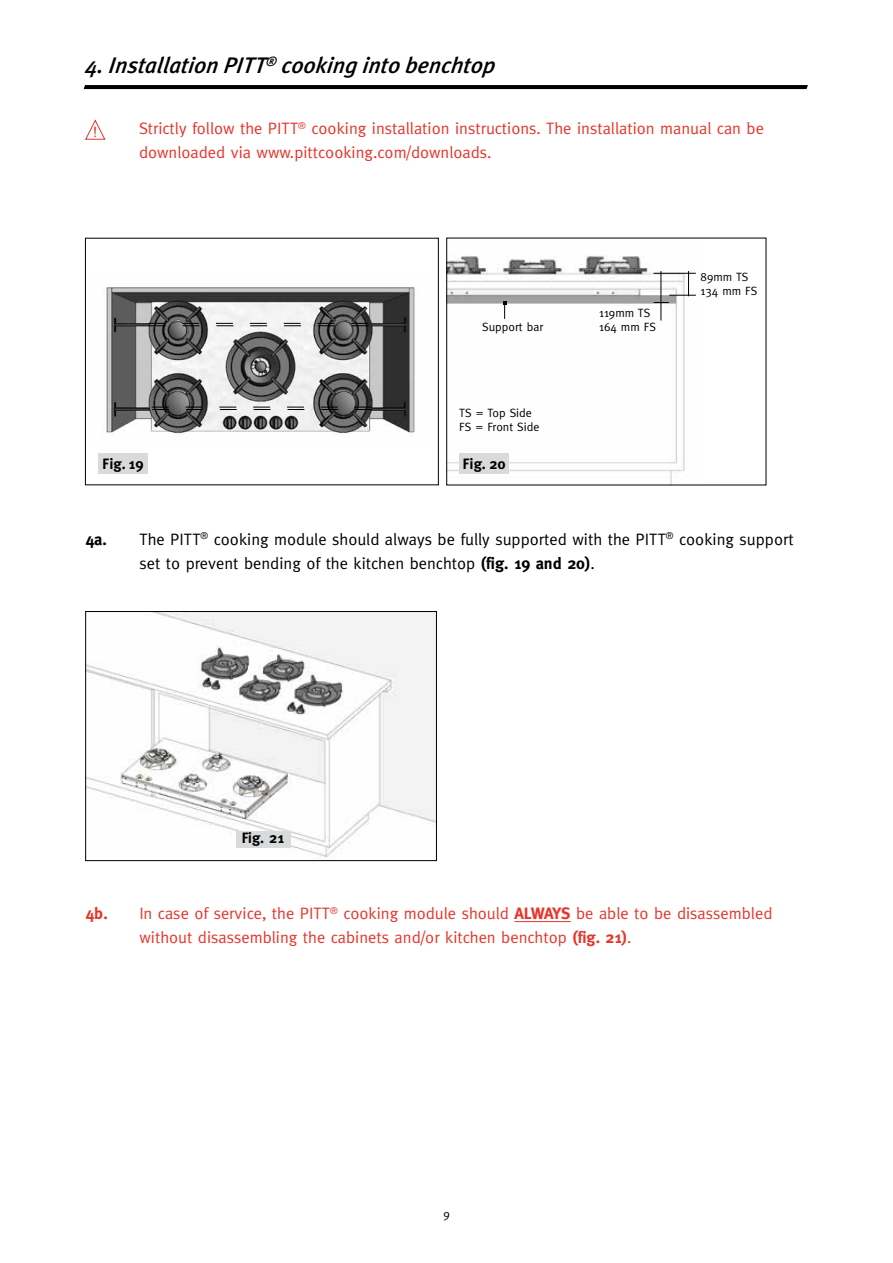
<style>
.page{position:relative;width:893px;height:1263px;background:#fff}
.page>*{position:absolute;margin:0;border:0;box-sizing:border-box;transform-origin:0 0}
.t1{font:italic 500 22.5px "Meta Plus";color:#000}
.t2{font:16.5px/24px "Meta";color:#e5352c}
.t3{font:16.5px/24px "Meta";color:#000}
.t4{font:700 15px "Meta Plus";color:#000}
.t5{font:700 15px "Meta";color:#000}
.t6{font:14.4px "Arial";color:#e5352c}
.t7{font:12px/14.4px "Meta";color:#000}
.s1{font-weight:700}
</style>
<div class="page">
<svg style="left:84px;top:85px;width:724px;height:4px"></svg>
<svg style="left:85px;top:119px;width:21px;height:21px"></svg>
<img style="left:87px;top:613px;width:348px;height:244px">
<div style="left:85px;top:611px;width:352px;height:250px;border:1px solid #000"></div>
<hr style="left:514px;top:921px;width:57px;height:1px;background:#e5352c">
<div style="left:236px;top:831px;width:54px;height:17px;background:#d9dadb"></div>
<img style="left:448px;top:255px;width:241px;height:228px">
<svg style="left:503px;top:302px;width:3px;height:17px"></svg>
<img style="left:103px;top:287px;width:312px;height:147px">
<div style="left:85px;top:238px;width:354px;height:247px;border:1px solid #000"></div>
<svg style="left:148px;top:323px;width:221px;height:3px"></svg>
<svg style="left:152px;top:407px;width:220px;height:3px"></svg>
<div style="left:98px;top:453px;width:50px;height:21px;background:#d9dadb"></div>
<div style="left:459px;top:453px;width:50px;height:21px;background:#d9dadb"></div>
<hr style="left:654px;top:273px;width:42px;height:1px;background:#000">
<svg style="left:669px;top:271px;width:27px;height:25px"></svg>
<svg style="left:654px;top:302px;width:15px;height:1px"></svg>
<hr style="left:661px;top:271px;width:1px;height:50px;background:#000">
<h1 class="t1" style="left:85px;top:53px;width:411px">4. Installation PITT<sup>®</sup> cooking into benchtop</h1>
<p class="t6" style="left:93px;top:122px;width:6px">!</p>
<p class="t2" style="left:139px;top:116px;width:626px">Strictly follow the PITT<sup>®</sup> cooking installation instructions. The installation manual can be downloaded via www.pittcooking.com/downloads.</p>
<p class="t7" style="left:482px;top:320px;width:62px">Support bar</p>
<p class="t7" style="left:459px;top:405px;width:82px">TS = Top Side<br>FS = Front Side</p>
<p class="t4" style="left:102px;top:455px;width:43px">Fig. 19</p>
<p class="t4" style="left:462px;top:455px;width:45px">Fig. 20</p>
<p class="t7" style="left:599px;top:305px;width:58px">119mm TS<br>164 mm FS</p>
<p class="t7" style="left:701px;top:269px;width:58px">89mm TS<br>134 mm FS</p>
<p class="t3" style="left:139px;top:527px;width:656px;text-indent:-54px"><span class="s1">4a.</span> The PITT<sup>®</sup> cooking module should always be fully supported with the PITT<sup>®</sup> cooking support set to prevent bending of the kitchen benchtop <span class="s1">(fig. 19 and 20)</span>.</p>
<p class="t5" style="left:242px;top:829px;width:44px">Fig. 21</p>
<p class="t2" style="left:139px;top:901px;width:634px;text-indent:-54px"><span class="s1">4b.</span> In case of service, the PITT<sup>®</sup> cooking module should <span class="s1">ALWAYS</span> be able to be disassembled without disassembling the cabinets and/or kitchen benchtop <span class="s1">(fig. 21)</span>.</p>
<p class="t7" style="left:444px;top:1207px;width:8px">9</p>
</div>
